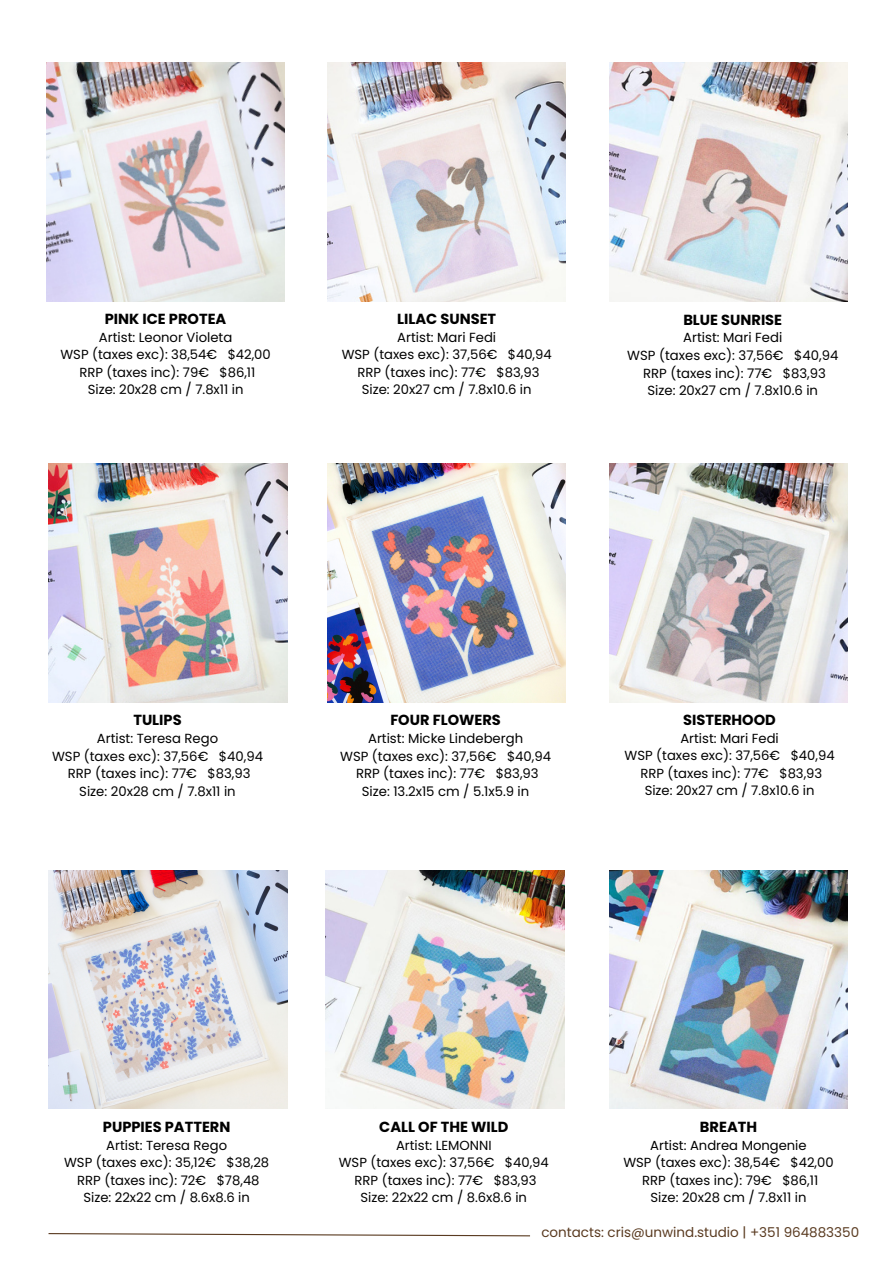
<style>
.page{position:relative;width:893px;height:1264px;background:#fff}
.page>*{position:absolute;margin:0;border:0;box-sizing:border-box;transform-origin:0 0}
.t1{font:700 14.55px "Poppins";color:#000}
.t2{font:13.5px "Poppins";color:#5a3b21}
.t3{font:13.2px "Poppins";color:#000}
</style>
<div class="page">
<img style="left:46px;top:63px;width:239px;height:238px">
<img style="left:49px;top:463px;width:238px;height:239px">
<img style="left:609px;top:463px;width:238px;height:239px">
<img style="left:325px;top:870px;width:239px;height:238px">
<img style="left:609px;top:870px;width:238px;height:238px">
<img style="left:327px;top:463px;width:239px;height:239px">
<img style="left:49px;top:870px;width:238px;height:238px">
<svg style="left:48px;top:1233px;width:482px;height:3px"></svg>
<img style="left:327px;top:63px;width:239px;height:238px">
<img style="left:609px;top:63px;width:238px;height:238px">
<p class="t1" style="left:105px;top:309px;width:123px">PINK ICE PROTEA</p>
<p class="t3" style="left:99px;top:328px;width:135px">Artist: Leonor Violeta</p>
<p class="t3" style="left:60px;top:345px;width:212px">WSP (taxes exc): 38,54€ $42,00</p>
<p class="t3" style="left:79px;top:363px;width:177px">RRP (taxes inc): 79€ $86,11</p>
<p class="t3" style="left:88px;top:380px;width:157px">Size: 20x28 cm / 7.8x11 in</p>
<p class="t1" style="left:397px;top:309px;width:100px">LILAC SUNSET</p>
<p class="t3" style="left:397px;top:328px;width:100px">Artist: Mari Fedi</p>
<p class="t3" style="left:341px;top:345px;width:211px">WSP (taxes exc): 37,56€ $40,94</p>
<p class="t3" style="left:357px;top:363px;width:183px">RRP (taxes inc): 77€ $83,93</p>
<p class="t3" style="left:362px;top:380px;width:171px">Size: 20x27 cm / 7.8x10.6 in</p>
<p class="t1" style="left:683px;top:309px;width:100px">BLUE SUNRISE</p>
<p class="t3" style="left:683px;top:328px;width:100px">Artist: Mari Fedi</p>
<p class="t3" style="left:627px;top:346px;width:212px">WSP (taxes exc): 37,56€ $40,94</p>
<p class="t3" style="left:643px;top:364px;width:184px">RRP (taxes inc): 77€ $83,93</p>
<p class="t3" style="left:647px;top:381px;width:172px">Size: 20x27 cm / 7.8x10.6 in</p>
<p class="t1" style="left:133px;top:710px;width:50px">TULIPS</p>
<p class="t3" style="left:97px;top:729px;width:123px">Artist: Teresa Rego</p>
<p class="t3" style="left:52px;top:746px;width:212px">WSP (taxes exc): 37,56€ $40,94</p>
<p class="t3" style="left:68px;top:764px;width:184px">RRP (taxes inc): 77€ $83,93</p>
<p class="t3" style="left:79px;top:782px;width:158px">Size: 20x28 cm / 7.8x11 in</p>
<p class="t1" style="left:390px;top:710px;width:112px">FOUR FLOWERS</p>
<p class="t3" style="left:368px;top:729px;width:156px">Artist: Micke Lindebergh</p>
<p class="t3" style="left:340px;top:746px;width:212px">WSP (taxes exc): 37,56€ $40,94</p>
<p class="t3" style="left:356px;top:764px;width:184px">RRP (taxes inc): 77€ $83,93</p>
<p class="t3" style="left:362px;top:782px;width:169px">Size: 13.2x15 cm / 5.1x5.9 in</p>
<p class="t1" style="left:683px;top:710px;width:94px">SISTERHOOD</p>
<p class="t3" style="left:680px;top:729px;width:100px">Artist: Mari Fedi</p>
<p class="t3" style="left:624px;top:746px;width:211px">WSP (taxes exc): 37,56€ $40,94</p>
<p class="t3" style="left:640px;top:764px;width:183px">RRP (taxes inc): 77€ $83,93</p>
<p class="t3" style="left:644px;top:781px;width:171px">Size: 20x27 cm / 7.8x10.6 in</p>
<p class="t1" style="left:103px;top:1116px;width:129px">PUPPIES PATTERN</p>
<p class="t3" style="left:106px;top:1135px;width:122px">Artist: Teresa Rego</p>
<p class="t3" style="left:64px;top:1153px;width:207px">WSP (taxes exc): 35,12€ $38,28</p>
<p class="t3" style="left:77px;top:1170px;width:184px">RRP (taxes inc): 72€ $78,48</p>
<p class="t3" style="left:83px;top:1188px;width:168px">Size: 22x22 cm / 8.6x8.6 in</p>
<p class="t1" style="left:379px;top:1116px;width:130px">CALL OF THE WILD</p>
<p class="t3" style="left:396px;top:1135px;width:97px">Artist: LEMONNI</p>
<p class="t3" style="left:339px;top:1153px;width:211px">WSP (taxes exc): 37,56€ $40,94</p>
<p class="t3" style="left:354px;top:1170px;width:183px">RRP (taxes inc): 77€ $83,93</p>
<p class="t3" style="left:360px;top:1188px;width:168px">Size: 22x22 cm / 8.6x8.6 in</p>
<p class="t1" style="left:700px;top:1116px;width:59px">BREATH</p>
<p class="t3" style="left:650px;top:1135px;width:158px">Artist: Andrea Mongenie</p>
<p class="t3" style="left:623px;top:1153px;width:212px">WSP (taxes exc): 38,54€ $42,00</p>
<p class="t3" style="left:642px;top:1170px;width:177px">RRP (taxes inc): 79€ $86,11</p>
<p class="t3" style="left:650px;top:1188px;width:157px">Size: 20x28 cm / 7.8x11 in</p>
<p class="t2" style="left:541px;top:1222px;width:319px">contacts: cris@unwind.studio | +351 964883350</p>
</div>
